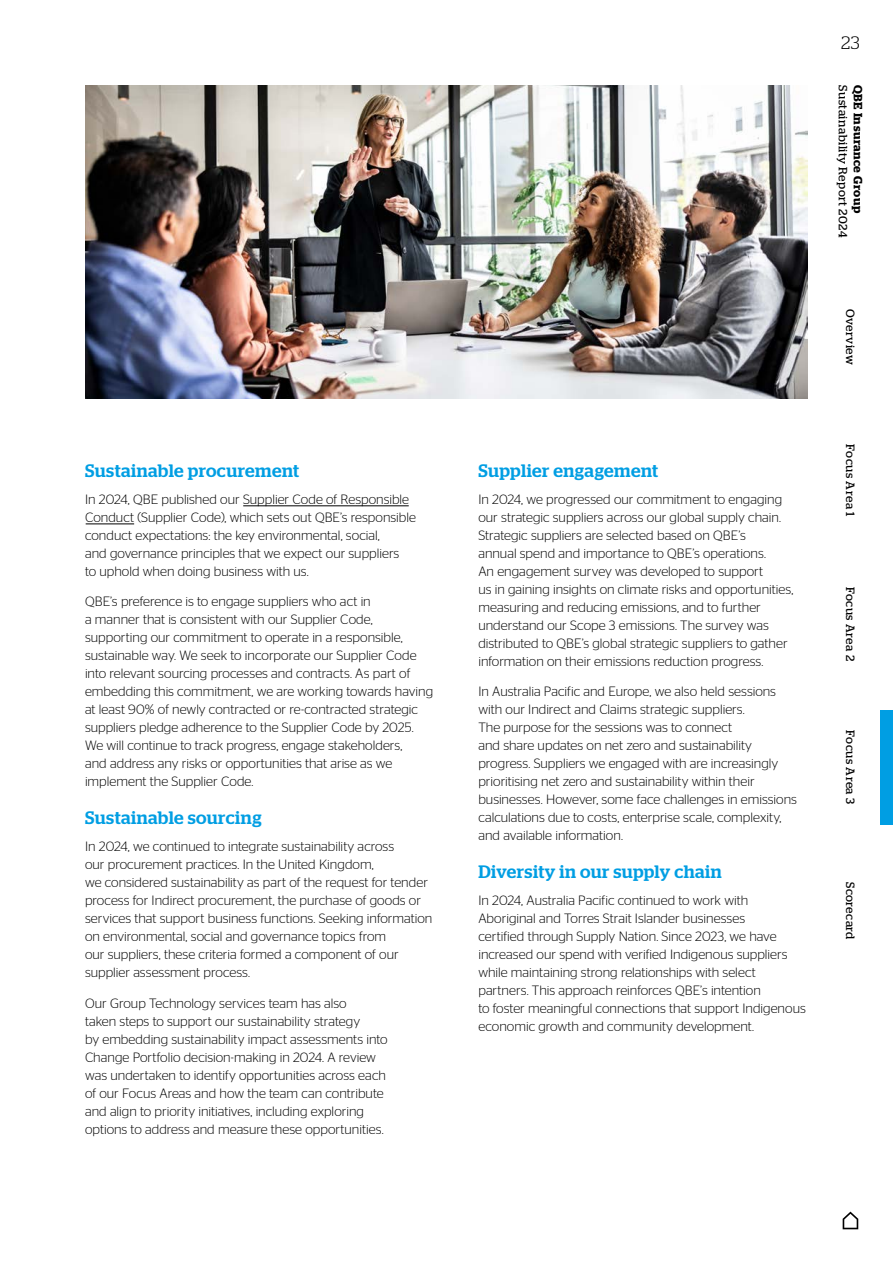
<style>
.page{position:relative;width:893px;height:1263px;background:#fff}
.page>*{position:absolute;margin:0;border:0;box-sizing:border-box;transform-origin:0 0}
.t1{font:500 18px "Stag";letter-spacing:.025em;color:#009ee3}
.t2{font:300 18px "Stag";color:#000}
.t3{font:300 13.5px/18px "Stag Sans";color:#000}
.t4{font:12px "Stag";letter-spacing:.04em;color:#000}
.t5{font:600 12px "Stag";letter-spacing:.04em;color:#000}
</style>
<div class="page">
<hr style="left:0;top:0;width:1px;height:1263px;background:#dadada">
<img style="left:85px;top:85px;width:723px;height:314px">
<svg style="left:843px;top:1211px;width:15px;height:18px"></svg>
<div style="left:880px;top:710px;width:13px;height:114px;background:#009ee3"></div>
<hr style="left:243px;top:506px;width:166px;height:1px;background:#000">
<hr style="left:86px;top:524px;width:48px;height:1px;background:#000">
<h1 class="t1" style="left:85px;top:460px;width:216px">Sustainable procurement</h1>
<p class="t3" style="left:85px;top:490px;width:332px">In 2024, QBE published our Supplier Code of Responsible Conduct (Supplier Code), which sets out QBE’s responsible conduct expectations: the key environmental, social,<br>and governance principles that we expect our suppliers<br>to uphold when doing business with us.</p>
<p class="t3" style="left:85px;top:592px;width:350px">QBE’s preference is to engage suppliers who act in<br>a manner that is consistent with our Supplier Code, supporting our commitment to operate in a responsible, sustainable way. We seek to incorporate our Supplier Code into relevant sourcing processes and contracts. As part of embedding this commitment, we are working towards having at least 90% of newly contracted or re-contracted strategic suppliers pledge adherence to the Supplier Code by 2025.<br>We will continue to track progress, engage stakeholders,<br>and address any risks or opportunities that arise as we implement the Supplier Code.</p>
<h1 class="t1" style="left:85px;top:807px;width:178px">Sustainable sourcing</h1>
<p class="t3" style="left:85px;top:837px;width:349px">In 2024, we continued to integrate sustainability across<br>our procurement practices. In the United Kingdom,<br>we considered sustainability as part of the request for tender process for Indirect procurement, the purchase of goods or services that support business functions. Seeking information on environmental, social and governance topics from<br>our suppliers, these criteria formed a component of our supplier assessment process.</p>
<p class="t3" style="left:85px;top:994px;width:304px">Our Group Technology services team has also<br>taken steps to support our sustainability strategy<br>by embedding sustainability impact assessments into Change Portfolio decision-making in 2024. A review was undertaken to identify opportunities across each of our Focus Areas and how the team can contribute and align to priority initiatives, including exploring options to address and measure these opportunities.</p>
<h1 class="t2" style="left:841px;top:32px;width:20px">23</h1>
<p class="t4" style="left:850px;top:85px;width:154px;rotate:90deg">Sustainability Report 2024</p>
<p class="t5" style="left:865px;top:85px;width:129px;rotate:90deg">QBE Insurance Group</p>
<p class="t4" style="left:857px;top:309px;width:58px;rotate:90deg">Overview</p>
<h1 class="t1" style="left:478px;top:460px;width:181px">Supplier engagement</h1>
<p class="t3" style="left:478px;top:490px;width:317px">In 2024, we progressed our commitment to engaging our strategic suppliers across our global supply chain.<br>Strategic suppliers are selected based on QBE’s<br>annual spend and importance to QBE’s operations.<br>An engagement survey was developed to support<br>us in gaining insights on climate risks and opportunities, measuring and reducing emissions, and to further understand our Scope 3 emissions. The survey was distributed to QBE’s global strategic suppliers to gather information on their emissions reduction progress.</p>
<p class="t3" style="left:478px;top:682px;width:320px">In Australia Pacific and Europe, we also held sessions with our Indirect and Claims strategic suppliers.<br>The purpose for the sessions was to connect<br>and share updates on net zero and sustainability progress. Suppliers we engaged with are increasingly prioritising net zero and sustainability within their businesses. However, some face challenges in emissions calculations due to costs, enterprise scale, complexity, and available information.</p>
<h1 class="t1" style="left:478px;top:861px;width:245px">Diversity in our supply chain</h1>
<p class="t3" style="left:478px;top:891px;width:329px">In 2024, Australia Pacific continued to work with Aboriginal and Torres Strait Islander businesses<br>certified through Supply Nation. Since 2023, we have increased our spend with verified Indigenous suppliers while maintaining strong relationships with select partners. This approach reinforces QBE’s intention<br>to foster meaningful connections that support Indigenous economic growth and community development.</p>
<p class="t4" style="left:857px;top:444px;width:73px;rotate:90deg">Focus Area 1</p>
<p class="t4" style="left:857px;top:587px;width:75px;rotate:90deg">Focus Area 2</p>
<p class="t4" style="left:857px;top:730px;width:75px;rotate:90deg">Focus Area 3</p>
<p class="t4" style="left:857px;top:882px;width:59px;rotate:90deg">Scorecard</p>
</div>
